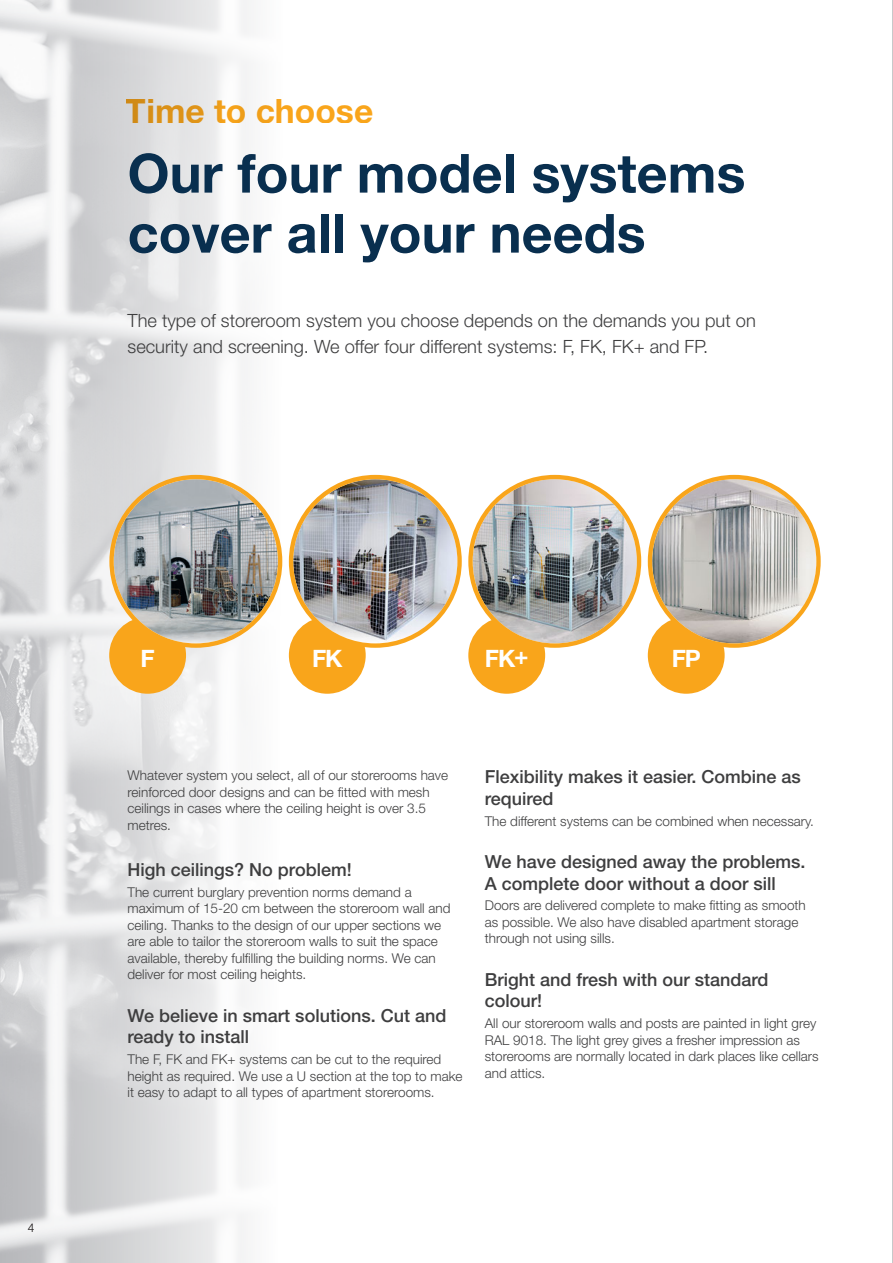
<style>
.page{position:relative;width:893px;height:1263px;background:#fff}
.page>*{position:absolute;margin:0;border:0;box-sizing:border-box;transform-origin:0 0}
.t1{font:700 54px "Helvetica Neue LT Std";color:#092f4f}
.t2{font:700 33.6px "Helvetica Neue LT Std";color:#f9a51b}
.t3{font:700 24px "Helvetica Neue LT Std";color:#fff}
.t4{font:300 18.3px "Helvetica Neue LT Std";color:#3e3e3f}
.t5{font:500 18px/21.6px "Helvetica Neue LT Std";color:#3e3e3f}
.t6{font:300 13.5px/16.5px "Helvetica Neue LT Std";color:#3e3e3f}
.t7{font:300 12px "Helvetica Neue LT Std";color:#231f20}
</style>
<div class="page">
<img style="left:0;top:0;width:477px;height:1263px">
<div style="left:109px;top:617px;width:77px;height:77px;background:#f9a51b;border-radius:50%"></div>
<div style="left:289px;top:617px;width:77px;height:77px;background:#f9a51b;border-radius:50%"></div>
<div style="left:468px;top:617px;width:77px;height:77px;background:#f9a51b;border-radius:50%"></div>
<div style="left:648px;top:617px;width:77px;height:77px;background:#f9a51b;border-radius:50%"></div>
<svg style="left:112px;top:477px;width:168px;height:169px"></svg>
<img style="left:114px;top:479px;width:164px;height:164px;border-radius:82px">
<div style="left:109px;top:475px;width:173px;height:173px;border:4px solid #f9a51b;border-radius:50%"></div>
<svg style="left:291px;top:477px;width:169px;height:169px"></svg>
<img style="left:293px;top:479px;width:164px;height:164px;border-radius:82px">
<div style="left:289px;top:475px;width:173px;height:173px;border:4px solid #f9a51b;border-radius:50%"></div>
<svg style="left:470px;top:477px;width:169px;height:169px"></svg>
<img style="left:473px;top:479px;width:164px;height:164px;border-radius:82px">
<div style="left:468px;top:475px;width:173px;height:173px;border:4px solid #f9a51b;border-radius:50%"></div>
<svg style="left:650px;top:477px;width:168px;height:169px"></svg>
<img style="left:652px;top:479px;width:164px;height:164px;border-radius:82px">
<div style="left:648px;top:475px;width:173px;height:173px;border:4px solid #f9a51b;border-radius:50%"></div>
<hr style="left:892px;top:0;width:1px;height:1263px;background:#939598">
<h2 class="t2" style="left:126px;top:90px;width:249px">Time to choose</h2>
<p class="t1" style="left:128px;top:140px;width:619px">Our four model systems</p>
<p class="t1" style="left:128px;top:200px;width:520px">cover all your needs</p>
<p class="t4" style="left:128px;top:309px;width:630px">The type of storeroom system you choose depends on the demands you put on</p>
<p class="t4" style="left:128px;top:335px;width:582px">security and screening. We offer four different systems: F, FK, FK+ and FP.</p>
<p class="t7" style="left:28px;top:1220px;width:8px">4</p>
<p class="t3" style="left:140px;top:644px;width:16px">F</p>
<p class="t3" style="left:312px;top:644px;width:32px">FK</p>
<p class="t3" style="left:485px;top:644px;width:45px">FK+</p>
<p class="t3" style="left:672px;top:644px;width:31px">FP</p>
<p class="t6" style="left:128px;top:767px;width:322px">Whatever system you select, all of our storerooms have reinforced door designs and can be fitted with mesh ceilings in cases where the ceiling height is over 3.5 metres.</p>
<p class="t5" style="left:128px;top:859px;width:226px">High ceilings? No problem!</p>
<p class="t6" style="left:128px;top:883px;width:324px">The current burglary prevention norms demand a maximum of 15-20 cm between the storeroom wall and ceiling. Thanks to the design of our upper sections we are able to tailor the storeroom walls to suit the space available, thereby fulfilling the building norms. We can deliver for most ceiling heights.</p>
<p class="t5" style="left:128px;top:1004px;width:320px">We believe in smart solutions. Cut and ready to install</p>
<p class="t6" style="left:128px;top:1051px;width:336px">The F, FK and FK+ systems can be cut to the required height as required. We use a U section at the top to make it easy to adapt to all types of apartment storerooms.</p>
<p class="t5" style="left:485px;top:766px;width:318px">Flexibility makes it easier. Combine as required</p>
<p class="t6" style="left:485px;top:812px;width:331px">The different systems can be combined when necessary.</p>
<p class="t5" style="left:485px;top:850px;width:322px">We have designed away the problems.</p>
<p class="t5" style="left:485px;top:872px;width:293px">A complete door without a door sill</p>
<p class="t6" style="left:485px;top:897px;width:323px">Doors are delivered complete to make fitting as smooth as possible. We also have disabled apartment storage through not using sills.</p>
<p class="t5" style="left:485px;top:968px;width:285px">Bright and fresh with our standard colour!</p>
<p class="t6" style="left:485px;top:1015px;width:335px">All our storeroom walls and posts are painted in light grey RAL 9018. The light grey gives a fresher impression as storerooms are normally located in dark places like cellars and attics.</p>
</div>
